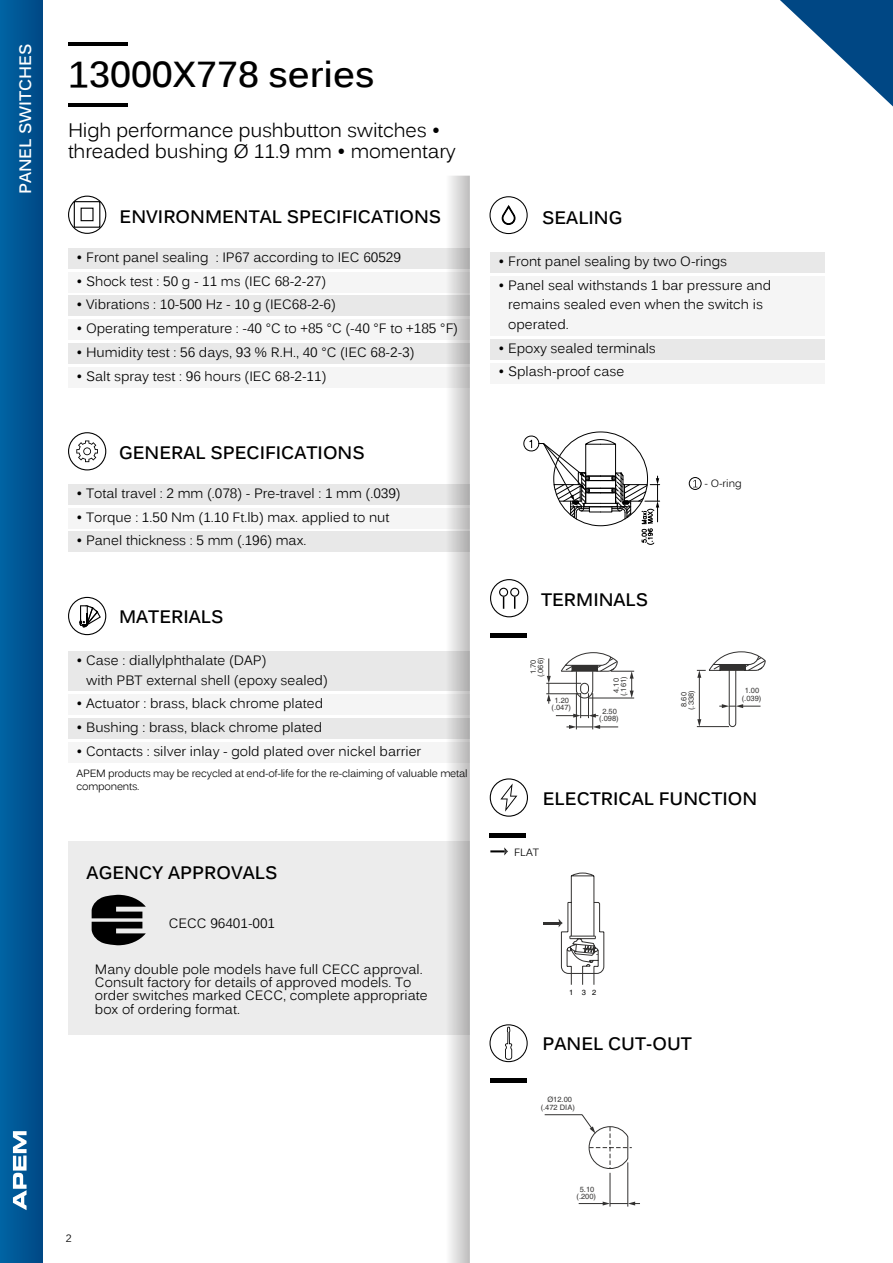
<style>
.page{position:relative;width:893px;height:1263px;background:#fff}
.page>*{position:absolute;margin:0;border:0;box-sizing:border-box;transform-origin:0 0}
.t1{font:700 36px "Kalinga";color:#000}
.t2{font:19.5px/21px "Kalinga";letter-spacing:-.01em;color:#000}
.t3{font:700 18px "Kalinga";color:#000}
.t4{font:700 16.5px "Kalinga";color:#fff}
.t5{font:13.5px/19.5px "Kalinga";color:#000}
.t6{font:10.5px/12.6px "Kalinga";letter-spacing:-.02em;color:#000}
.t7{font:7.5px "Helvetica";color:#323130}
.t8{font:7.5px "Helvetica";color:#000}
</style>
<div class="page">
<div style="left:68px;top:248px;width:402px;height:20px;background:#e8e8e8"></div>
<div style="left:68px;top:272px;width:402px;height:20px;background:#f5f5f5"></div>
<div style="left:68px;top:296px;width:402px;height:20px;background:#e8e8e8"></div>
<div style="left:68px;top:320px;width:402px;height:20px;background:#f5f5f5"></div>
<div style="left:68px;top:343px;width:402px;height:20px;background:#e8e8e8"></div>
<div style="left:68px;top:367px;width:402px;height:20px;background:#f5f5f5"></div>
<svg style="left:68px;top:196px;width:38px;height:38px"></svg>
<div style="left:74px;top:201px;width:26px;height:27px;border:1px solid #000"></div>
<div style="left:81px;top:208px;width:13px;height:13px;border:1px solid #000"></div>
<div style="left:68px;top:652px;width:402px;height:39px;background:#e8e8e8"></div>
<div style="left:68px;top:695px;width:402px;height:20px;background:#f5f5f5"></div>
<div style="left:68px;top:719px;width:402px;height:20px;background:#e8e8e8"></div>
<div style="left:68px;top:742px;width:402px;height:20px;background:#f5f5f5"></div>
<svg style="left:68px;top:597px;width:38px;height:38px"></svg>
<div style="left:68px;top:841px;width:402px;height:193px;background:#ececec"></div>
<svg style="left:92px;top:895px;width:54px;height:50px"></svg>
<div style="left:68px;top:484px;width:402px;height:20px;background:#e8e8e8"></div>
<div style="left:68px;top:508px;width:402px;height:20px;background:#f5f5f5"></div>
<div style="left:68px;top:532px;width:402px;height:20px;background:#e8e8e8"></div>
<svg style="left:68px;top:432px;width:38px;height:38px"></svg>
<hr style="left:68px;top:103px;width:59px;height:3px;background:#000">
<hr style="left:68px;top:43px;width:59px;height:3px;background:#000">
<div style="left:490px;top:253px;width:335px;height:20px;background:#e8e8e8"></div>
<div style="left:490px;top:276px;width:335px;height:59px;background:#f5f5f5"></div>
<div style="left:490px;top:339px;width:335px;height:20px;background:#e8e8e8"></div>
<div style="left:490px;top:363px;width:335px;height:20px;background:#f5f5f5"></div>
<svg style="left:523px;top:431px;width:138px;height:114px"></svg>
<div style="left:689px;top:477px;width:12px;height:13px;border:1px solid #000;border-radius:50%"></div>
<svg style="left:693px;top:480px;width:4px;height:7px"></svg>
<hr style="left:490px;top:634px;width:36px;height:4px;background:#000">
<svg style="left:490px;top:579px;width:38px;height:38px"></svg>
<hr style="left:546px;top:693px;width:35px;height:1px;background:#323130">
<hr style="left:546px;top:683px;width:35px;height:1px;background:#323130">
<svg style="left:547px;top:652px;width:88px;height:78px"></svg>
<svg style="left:696px;top:651px;width:70px;height:76px"></svg>
<svg style="left:544px;top:872px;width:61px;height:113px"></svg>
<svg style="left:490px;top:778px;width:38px;height:39px"></svg>
<hr style="left:490px;top:834px;width:36px;height:4px;background:#000">
<svg style="left:490px;top:847px;width:18px;height:8px"></svg>
<hr style="left:627px;top:1162px;width:1px;height:44px;background:#323130">
<hr style="left:610px;top:1173px;width:1px;height:33px;background:#323130">
<svg style="left:579px;top:1201px;width:61px;height:4px"></svg>
<svg style="left:544px;top:1114px;width:88px;height:55px"></svg>
<svg style="left:489px;top:1024px;width:39px;height:38px"></svg>
<hr style="left:490px;top:1078px;width:36px;height:4px;background:#000">
<svg style="left:489px;top:196px;width:39px;height:38px"></svg>
<img style="left:0;top:0;width:42px;height:1263px">
<svg style="left:13px;top:1131px;width:14px;height:79px"></svg>
<svg style="left:780px;top:0;width:113px;height:106px"></svg>
<p class="t4" style="left:16px;top:194px;width:152px;rotate:-90deg">PANEL SWITCHES</p>
<h1 class="t1" style="left:68px;top:61px;width:308px">13000X778 series</h1>
<h2 class="t2" style="left:68px;top:122px;width:389px">High performance pushbutton switches • threaded bushing Ø 11.9 mm • momentary</h2>
<h3 class="t3" style="left:120px;top:209px;width:323px">ENVIRONMENTAL SPECIFICATIONS</h3>
<p class="t5" style="left:77px;top:249px;width:326px">• Front panel sealing : IP67 according to IEC 60529</p>
<p class="t5" style="left:77px;top:272px;width:251px">• Shock test : 50 g - 11 ms (IEC 68-2-27)</p>
<p class="t5" style="left:77px;top:296px;width:261px">• Vibrations : 10-500 Hz - 10 g (IEC68-2-6)</p>
<p class="t5" style="left:77px;top:320px;width:383px">• Operating temperature : -40 °C to +85 °C (-40 °F to +185 °F)</p>
<p class="t5" style="left:77px;top:344px;width:339px">• Humidity test : 56 days, 93 % R.H., 40 °C (IEC 68-2-3)</p>
<p class="t5" style="left:77px;top:367px;width:251px">• Salt spray test : 96 hours (IEC 68-2-11)</p>
<h3 class="t3" style="left:119px;top:446px;width:247px">GENERAL SPECIFICATIONS</h3>
<p class="t5" style="left:77px;top:485px;width:326px">• Total travel : 2 mm (.078) - Pre-travel : 1 mm (.039)</p>
<p class="t5" style="left:77px;top:508px;width:314px">• Torque : 1.50 Nm (1.10 Ft.lb) max. applied to nut</p>
<p class="t5" style="left:77px;top:532px;width:231px">• Panel thickness : 5 mm (.196) max.</p>
<h3 class="t3" style="left:119px;top:610px;width:106px">MATERIALS</h3>
<p class="t5" style="left:86px;top:652px;width:243px;text-indent:-10px">• Case : diallylphthalate (DAP)<br>with PBT external shell (epoxy sealed)</p>
<p class="t5" style="left:77px;top:695px;width:248px">• Actuator : brass, black chrome plated</p>
<p class="t5" style="left:77px;top:719px;width:247px">• Bushing : brass, black chrome plated</p>
<p class="t5" style="left:77px;top:743px;width:346px">• Contacts : silver inlay - gold plated over nickel barrier</p>
<p class="t6" style="left:77px;top:768px;width:392px">APEM products may be recycled at end-of-life for the re-claiming of valuable metal components.</p>
<h3 class="t3" style="left:87px;top:866px;width:192px">AGENCY APPROVALS</h3>
<p class="t5" style="left:169px;top:915px;width:108px">CECC 96401-001</p>
<p class="t5" style="left:95px;top:964px;width:334px;line-height:13.2px">Many double pole models have full CECC approval.<br>Consult factory for details of approved models. To order switches marked CECC, complete appropriate box of ordering format.</p>
<p class="t6" style="left:66px;top:1232px;width:7px">2</p>
<h3 class="t3" style="left:542px;top:211px;width:82px">SEALING</h3>
<p class="t5" style="left:499px;top:253px;width:230px">• Front panel sealing by two O-rings</p>
<p class="t5" style="left:508px;top:277px;width:264px;text-indent:-10px">• Panel seal withstands 1 bar pressure and remains sealed even when the switch is operated.</p>
<p class="t5" style="left:499px;top:339px;width:159px">• Epoxy sealed terminals</p>
<p class="t5" style="left:499px;top:363px;width:127px">• Splash-proof case</p>
<p class="t6" style="left:704px;top:478px;width:39px">- O-ring</p>
<h3 class="t3" style="left:541px;top:593px;width:109px">TERMINALS</h3>
<p class="t7" style="left:538px;top:677px;width:21px;rotate:-90deg">(.066)</p>
<p class="t7" style="left:530px;top:674px;width:16px;rotate:-90deg">1.70</p>
<p class="t7" style="left:554px;top:697px;width:16px">1.20</p>
<p class="t7" style="left:551px;top:704px;width:21px">(.047)</p>
<p class="t7" style="left:621px;top:696px;width:21px;rotate:-90deg">(.161)</p>
<p class="t7" style="left:613px;top:693px;width:16px;rotate:-90deg">4.10</p>
<p class="t7" style="left:602px;top:708px;width:16px">2.50</p>
<p class="t7" style="left:599px;top:716px;width:21px">(.098)</p>
<p class="t7" style="left:688px;top:710px;width:21px;rotate:-90deg">(.338)</p>
<p class="t7" style="left:681px;top:707px;width:16px;rotate:-90deg">8.60</p>
<p class="t7" style="left:745px;top:688px;width:16px">1.00</p>
<p class="t7" style="left:742px;top:695px;width:21px">(.039)</p>
<h3 class="t3" style="left:543px;top:792px;width:216px">ELECTRICAL FUNCTION</h3>
<p class="t6" style="left:514px;top:846px;width:26px">FLAT</p>
<p class="t8" style="left:569px;top:988px;width:29px">1 3 2</p>
<h3 class="t3" style="left:542px;top:1037px;width:151px">PANEL CUT-OUT</h3>
<p class="t7" style="left:547px;top:1097px;width:26px">Ø12.00</p>
<p class="t7" style="left:541px;top:1104px;width:36px">(.472 DIA)</p>
<p class="t7" style="left:580px;top:1186px;width:16px">5.10</p>
<p class="t7" style="left:576px;top:1193px;width:21px">(.200)</p>
</div>
